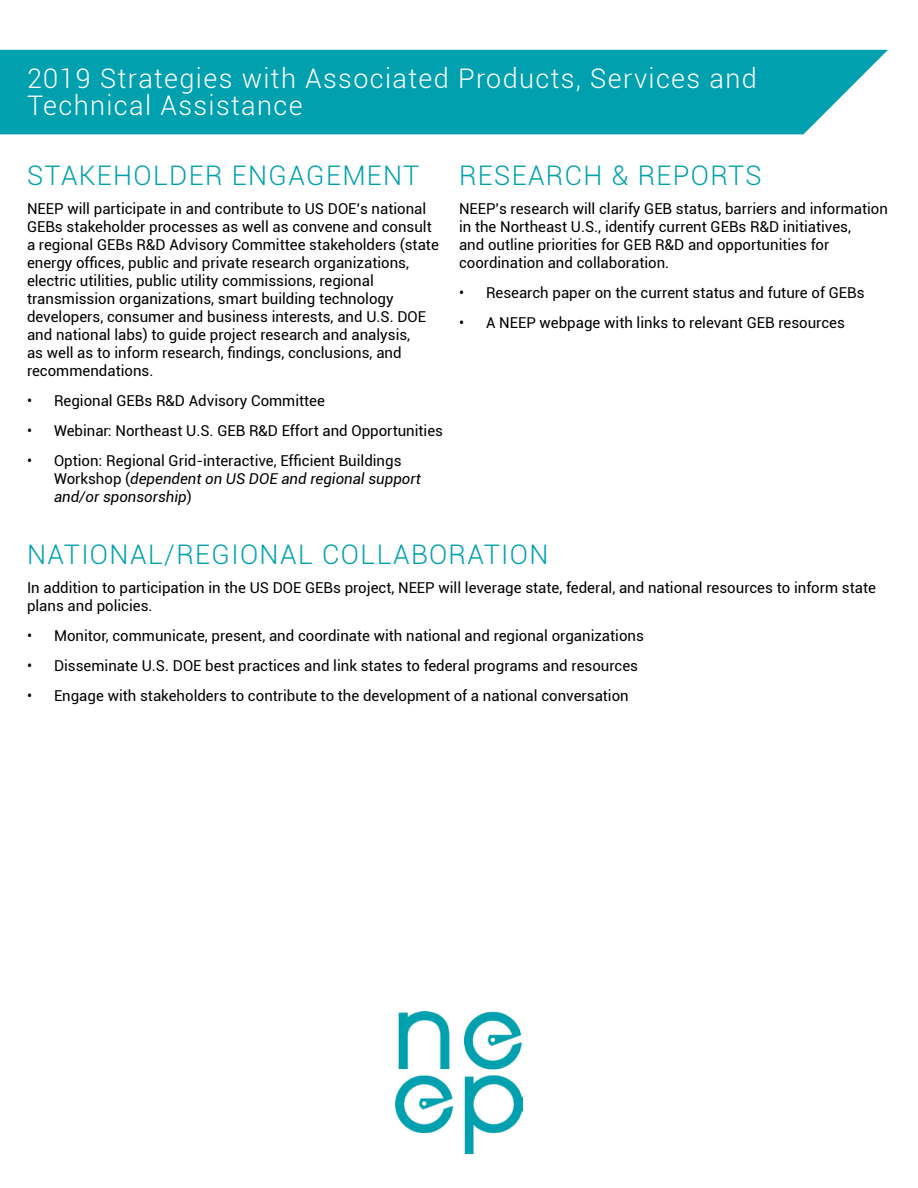
<style>
.page{position:relative;width:918px;height:1188px;background:#fff}
.page>*{position:absolute;margin:0;border:0;box-sizing:border-box;transform-origin:0 0}
.t1{font:300 27px/27px "Roboto";letter-spacing:.05em;color:#fff}
.t2{font:300 27px "Roboto";letter-spacing:.05em;color:#00a0af}
.t3{font:15px/18px "Roboto";color:#000}
.s1{font-style:italic}
</style>
<div class="page">
<div style="left:0;top:50px;width:888px;height:84px;background:#00a0af"></div>
<img style="left:396px;top:1012px;width:126px;height:142px">
<h1 class="t1" style="left:27px;top:64px;width:731px">2019 Strategies with Associated Products, Services and<br>Technical Assistance</h1>
<h1 class="t2" style="left:27px;top:157px;width:394px">STAKEHOLDER ENGAGEMENT</h1>
<p class="t3" style="left:27px;top:199px;width:413px">NEEP will participate in and contribute to US DOE’s national GEBs stakeholder processes as well as convene and consult a regional GEBs R&amp;D Advisory Committee stakeholders (state energy offices, public and private research organizations, electric utilities, public utility commissions, regional transmission organizations, smart building technology developers, consumer and business interests, and U.S. DOE and national labs) to guide project research and analysis,<br>as well as to inform research, findings, conclusions, and recommendations.</p>
<p class="t3" style="left:27px;top:391px;width:300px">• Regional GEBs R&amp;D Advisory Committee</p>
<p class="t3" style="left:27px;top:421px;width:418px">• Webinar: Northeast U.S. GEB R&amp;D Effort and Opportunities</p>
<p class="t3" style="left:54px;top:451px;width:368px;text-indent:-27px">• Option: Regional Grid-interactive, Efficient Buildings<br>Workshop (<span class="s1">dependent on US DOE and regional support and/or sponsorship</span>)</p>
<h1 class="t2" style="left:459px;top:157px;width:304px">RESEARCH &amp; REPORTS</h1>
<p class="t3" style="left:459px;top:199px;width:430px">NEEP’s research will clarify GEB status, barriers and information in the Northeast U.S., identify current GEBs R&amp;D initiatives,<br>and outline priorities for GEB R&amp;D and opportunities for coordination and collaboration.</p>
<p class="t3" style="left:459px;top:283px;width:407px">• Research paper on the current status and future of GEBs</p>
<p class="t3" style="left:459px;top:313px;width:387px">• A NEEP webpage with links to relevant GEB resources</p>
<h1 class="t2" style="left:27px;top:536px;width:523px">NATIONAL/REGIONAL COLLABORATION</h1>
<p class="t3" style="left:27px;top:578px;width:850px">In addition to participation in the US DOE GEBs project, NEEP will leverage state, federal, and national resources to inform state plans and policies.</p>
<p class="t3" style="left:27px;top:626px;width:618px">• Monitor, communicate, present, and coordinate with national and regional organizations</p>
<p class="t3" style="left:27px;top:656px;width:613px">• Disseminate U.S. DOE best practices and link states to federal programs and resources</p>
<p class="t3" style="left:27px;top:686px;width:603px">• Engage with stakeholders to contribute to the development of a national conversation</p>
</div>
